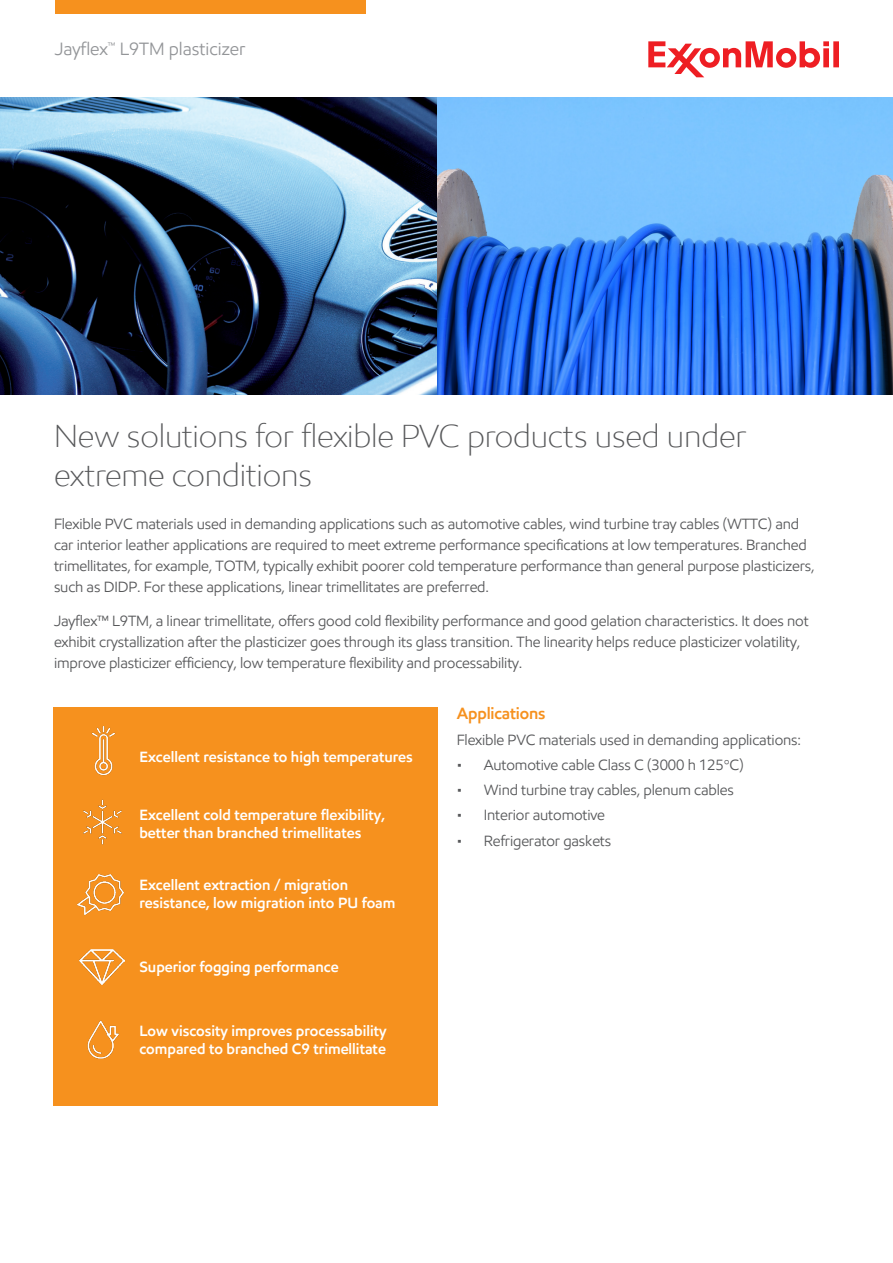
<style>
.page{position:relative;width:893px;height:1263px;background:#fff}
.page>*{position:absolute;margin:0;border:0;box-sizing:border-box;transform-origin:0 0}
.Page_Title{font:300 32.25px/39px "E Mprint";letter-spacing:-.005em;color:#57585a}
.Cover_subheadline_14{font:18px "E Mprint";color:#939598}
.Body_Subhead_11_14{font:600 16.5px "E Mprint";letter-spacing:-.01em;color:#f6911e}
.Body_Copy_10_14{font:15px/21px "E Mprint";letter-spacing:-.01em;color:#57585a}
.Title_Cover{font:600 15px/18px "E Mprint";color:#fff}
</style>
<div class="page">
<svg style="left:648px;top:41px;width:191px;height:36px"></svg>
<div style="left:55px;top:0;width:311px;height:14px;background:#f6911e"></div>
<img style="left:0;top:98px;width:437px;height:296px">
<div style="left:53px;top:707px;width:384px;height:399px;background:#f6911e"></div>
<svg style="left:437px;top:98px;width:456px;height:296px;background:#4f90e6"></svg>
<img style="left:91px;top:726px;width:25px;height:50px">
<img style="left:83px;top:799px;width:39px;height:46px">
<img style="left:77px;top:874px;width:47px;height:41px">
<img style="left:79px;top:949px;width:45px;height:35px">
<img style="left:87px;top:1020px;width:32px;height:39px">
<p class="Cover_subheadline_14" style="left:55px;top:38px;width:192px">Jayflex<sup>™</sup> L9TM plasticizer</p>
<p class="Page_Title" style="left:54px;top:416px;width:694px">New solutions for flexible PVC products used under extreme conditions</p>
<p class="Body_Copy_10_14" style="left:54px;top:513px;width:762px">Flexible PVC materials used in demanding applications such as automotive cables, wind turbine tray cables (WTTC) and car interior leather applications are required to meet extreme performance specifications at low temperatures. Branched trimellitates, for example, TOTM, typically exhibit poorer cold temperature performance than general purpose plasticizers, such as DIDP. For these applications, linear trimellitates are preferred.</p>
<p class="Body_Copy_10_14" style="left:54px;top:611px;width:756px">Jayflex™ L9TM, a linear trimellitate, offers good cold flexibility performance and good gelation characteristics. It does not exhibit crystallization after the plasticizer goes through its glass transition. The linearity helps reduce plasticizer volatility, improve plasticizer efficiency, low temperature flexibility and processability.</p>
<p class="Title_Cover" style="left:139px;top:748px;width:275px">Excellent resistance to high temperatures</p>
<p class="Title_Cover" style="left:139px;top:806px;width:247px">Excellent cold temperature flexibility, better than branched trimellitates</p>
<p class="Title_Cover" style="left:139px;top:876px;width:258px">Excellent extraction / migration resistance, low migration into PU foam</p>
<p class="Title_Cover" style="left:139px;top:957px;width:201px">Superior fogging performance</p>
<p class="Title_Cover" style="left:139px;top:1021px;width:249px">Low viscosity improves processability compared to branched C9 trimellitate</p>
<p class="Body_Subhead_11_14" style="left:457px;top:703px;width:90px">Applications</p>
<p class="Body_Copy_10_14" style="left:457px;top:729px;width:346px">Flexible PVC materials used in demanding applications:</p>
<p class="Body_Copy_10_14" style="left:457px;top:754px;width:288px">• Automotive cable Class C (3000 h 125 C)</p>
<p class="Body_Copy_10_14" style="left:457px;top:779px;width:279px">• Wind turbine tray cables, plenum cables</p>
<p class="Body_Copy_10_14" style="left:457px;top:804px;width:150px">• Interior automotive</p>
<p class="Body_Copy_10_14" style="left:457px;top:830px;width:156px">• Refrigerator gaskets</p>
</div>
